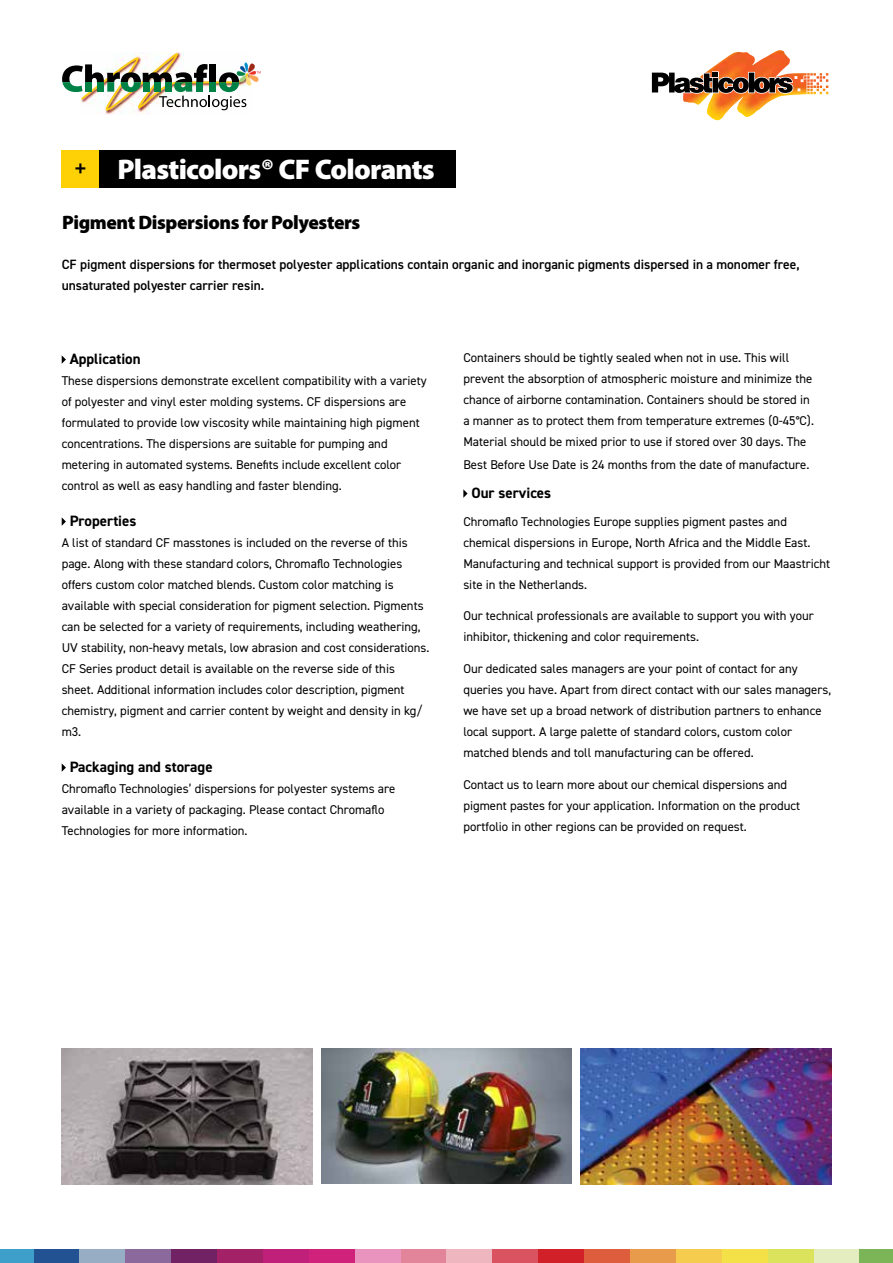
<style>
.page{position:relative;width:893px;height:1263px;background:#fff}
.page>*{position:absolute;margin:0;border:0;box-sizing:border-box;transform-origin:0 0}
.t1{font:900 28.5px "Myriad Pro";letter-spacing:-.025em;color:#fff}
.t2{font:900 19.5px "Myriad Pro";letter-spacing:-.02em;color:#000}
.t3{font:700 15px "DIN2014";color:#000}
.t4{font:600 13.5px/21px "DIN2014";color:#000}
.t5{font:12.75px/21px "DIN2014";color:#000}
.s1{font-family:"Tablet Gothic";font-weight:600;font-size:25.5px;color:#000}
</style>
<div class="page">
<div style="left:79px;top:1249px;width:46px;height:14px;background:#97adc3"></div>
<div style="left:125px;top:1249px;width:46px;height:14px;background:#8c699d"></div>
<div style="left:171px;top:1249px;width:46px;height:14px;background:#712265"></div>
<div style="left:217px;top:1249px;width:46px;height:14px;background:#a32167"></div>
<div style="left:263px;top:1249px;width:46px;height:14px;background:#c1207a"></div>
<div style="left:309px;top:1249px;width:46px;height:14px;background:#d0217b"></div>
<div style="left:355px;top:1249px;width:46px;height:14px;background:#e894bf"></div>
<div style="left:401px;top:1249px;width:45px;height:14px;background:#e2859b"></div>
<div style="left:446px;top:1249px;width:46px;height:14px;background:#eeb7c0"></div>
<div style="left:492px;top:1249px;width:46px;height:14px;background:#d95360"></div>
<div style="left:538px;top:1249px;width:46px;height:14px;background:#d22028"></div>
<div style="left:584px;top:1249px;width:46px;height:14px;background:#dd5d3c"></div>
<div style="left:630px;top:1249px;width:46px;height:14px;background:#e89b4b"></div>
<div style="left:676px;top:1249px;width:46px;height:14px;background:#f5cc4d"></div>
<div style="left:722px;top:1249px;width:46px;height:14px;background:#f4e047"></div>
<div style="left:768px;top:1249px;width:46px;height:14px;background:#dbe25b"></div>
<div style="left:814px;top:1249px;width:46px;height:14px;background:#e3edc0"></div>
<div style="left:860px;top:1249px;width:33px;height:14px;background:#7bb558"></div>
<div style="left:33px;top:1249px;width:46px;height:14px;background:#235293"></div>
<div style="left:0;top:1249px;width:33px;height:14px;background:#3d9fca"></div>
<img style="left:105px;top:52px;width:79px;height:62px">
<img style="left:62px;top:53px;width:199px;height:58px">
<img style="left:706px;top:50px;width:122px;height:71px">
<svg style="left:651px;top:63px;width:143px;height:45px"></svg>
<svg style="left:62px;top:355px;width:4px;height:9px"></svg>
<svg style="left:62px;top:517px;width:4px;height:9px"></svg>
<svg style="left:62px;top:763px;width:4px;height:9px"></svg>
<svg style="left:463px;top:489px;width:5px;height:9px"></svg>
<img style="left:62px;top:1049px;width:250px;height:135px">
<div style="left:99px;top:151px;width:356px;height:37px;background:#000"></div>
<div style="left:62px;top:151px;width:37px;height:37px;background:#fdd106"></div>
<img style="left:321px;top:1048px;width:251px;height:136px">
<img style="left:580px;top:1049px;width:251px;height:135px">
<h1 class="t1" style="left:73px;top:153px;width:363px"><span class="s1">+</span> Plasticolors® CF Colorants</h1>
<h2 class="t2" style="left:62px;top:211px;width:300px">Pigment Dispersions for Polyesters</h2>
<p class="t4" style="left:62px;top:254px;width:739px">CF pigment dispersions for thermoset polyester applications contain organic and inorganic pigments dispersed in a monomer free, unsaturated polyester carrier resin.</p>
<p class="t3" style="left:70px;top:349px;width:72px">Application</p>
<p class="t5" style="left:62px;top:370px;width:367px">These dispersions demonstrate excellent compatibility with a variety of polyester and vinyl ester molding systems. CF dispersions are formulated to provide low viscosity while maintaining high pigment concentrations. The dispersions are suitable for pumping and metering in automated systems. Benefits include excellent color control as well as easy handling and faster blending.</p>
<p class="t3" style="left:70px;top:511px;width:68px">Properties</p>
<p class="t5" style="left:62px;top:532px;width:369px">A list of standard CF masstones is included on the reverse of this page. Along with these standard colors, Chromaflo Technologies offers custom color matched blends. Custom color matching is available with special consideration for pigment selection. Pigments can be selected for a variety of requirements, including weathering, UV stability, non-heavy metals, low abrasion and cost considerations.<br>CF Series product detail is available on the reverse side of this sheet. Additional information includes color description, pigment chemistry, pigment and carrier content by weight and density in kg/ m3.</p>
<p class="t3" style="left:70px;top:757px;width:144px">Packaging and storage</p>
<p class="t5" style="left:62px;top:778px;width:335px">Chromaflo Technologies’ dispersions for polyester systems are available in a variety of packaging. Please contact Chromaflo<br>Technologies for more information.</p>
<p class="t5" style="left:463px;top:347px;width:352px">Containers should be tightly sealed when not in use. This will prevent the absorption of atmospheric moisture and minimize the chance of airborne contamination. Containers should be stored in a manner as to protect them from temperature extremes (0-45°C).<br>Material should be mixed prior to use if stored over 30 days. The</p>
<p class="t5" style="left:463px;top:453px;width:348px">Best Before Use Date is 24 months from the date of manufacture.</p>
<p class="t3" style="left:471px;top:483px;width:81px">Our services</p>
<p class="t5" style="left:463px;top:510px;width:368px">Chromaflo Technologies Europe supplies pigment pastes and chemical dispersions in Europe, North Africa and the Middle East.<br>Manufacturing and technical support is provided from our Maastricht site in the Netherlands.</p>
<p class="t5" style="left:463px;top:605px;width:352px">Our technical professionals are available to support you with your inhibitor, thickening and color requirements.</p>
<p class="t5" style="left:463px;top:658px;width:369px">Our dedicated sales managers are your point of contact for any queries you have. Apart from direct contact with our sales managers, we have set up a broad network of distribution partners to enhance local support. A large palette of standard colors, custom color matched blends and toll manufacturing can be offered.</p>
<p class="t5" style="left:463px;top:774px;width:338px">Contact us to learn more about our chemical dispersions and pigment pastes for your application. Information on the product portfolio in other regions can be provided on request.</p>
</div>
